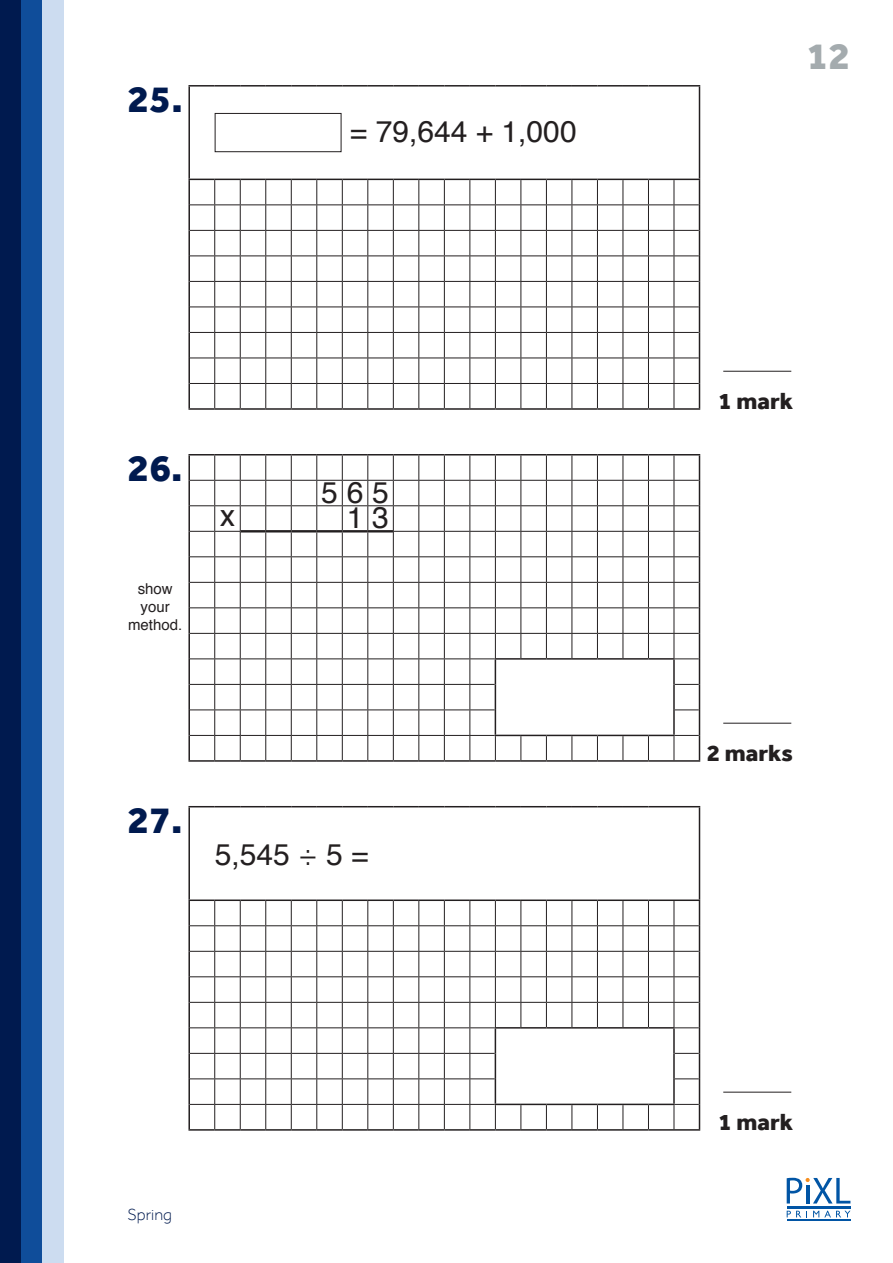
<style>
.page{position:relative;width:893px;height:1263px;background:#fff}
.page>*{position:absolute;margin:0;border:0;box-sizing:border-box;transform-origin:0 0}
.t1{font:800 39px "Effra";color:#001a4f}
.t2{font:800 39px "Effra";color:#a4abae}
.t3{font:30px "Helvetica";color:#231f20}
.t4{font:800 24px "Effra";color:#231f20}
.t5{font:300 16.5px "Effra";color:#001a4f}
.t6{font:15px "Helvetica";color:#231f20}
.s1{font-weight:300}
</style>
<div class="page">
<svg style="left:787px;top:1178px;width:63px;height:25px"></svg>
<hr style="left:787px;top:1206px;width:63px;height:3px;background:#0155a5">
<svg style="left:787px;top:1211px;width:20px;height:6px"></svg>
<svg style="left:813px;top:1211px;width:37px;height:6px"></svg>
<hr style="left:787px;top:1219px;width:63px;height:1px;background:#0155a5">
<hr style="left:806px;top:1185px;width:3px;height:18px;background:#0155a5">
<div style="left:0;top:0;width:21px;height:1263px;background:#001a4f"></div>
<div style="left:21px;top:0;width:22px;height:1263px;background:#0f4d9a"></div>
<div style="left:43px;top:0;width:21px;height:1263px;background:#ccdcf0"></div>
<hr style="left:188px;top:85px;width:27px;height:2px;background:#231f20">
<hr style="left:188px;top:87px;width:2px;height:92px;background:#231f20">
<hr style="left:215px;top:85px;width:25px;height:2px;background:#231f20">
<hr style="left:240px;top:85px;width:26px;height:2px;background:#231f20">
<hr style="left:266px;top:85px;width:25px;height:2px;background:#231f20">
<hr style="left:291px;top:85px;width:26px;height:2px;background:#231f20">
<hr style="left:317px;top:85px;width:25px;height:2px;background:#231f20">
<hr style="left:342px;top:85px;width:26px;height:2px;background:#231f20">
<hr style="left:368px;top:85px;width:25px;height:2px;background:#231f20">
<hr style="left:393px;top:85px;width:26px;height:2px;background:#231f20">
<hr style="left:419px;top:85px;width:25px;height:2px;background:#231f20">
<hr style="left:444px;top:85px;width:26px;height:2px;background:#231f20">
<hr style="left:470px;top:85px;width:25px;height:2px;background:#231f20">
<hr style="left:495px;top:85px;width:26px;height:2px;background:#231f20">
<hr style="left:521px;top:85px;width:25px;height:2px;background:#231f20">
<hr style="left:546px;top:85px;width:26px;height:2px;background:#231f20">
<hr style="left:572px;top:85px;width:25px;height:2px;background:#231f20">
<hr style="left:597px;top:85px;width:26px;height:2px;background:#231f20">
<hr style="left:623px;top:85px;width:25px;height:2px;background:#231f20">
<hr style="left:648px;top:85px;width:26px;height:2px;background:#231f20">
<hr style="left:674px;top:85px;width:26px;height:2px;background:#231f20">
<hr style="left:699px;top:87px;width:1px;height:92px;background:#231f20">
<hr style="left:188px;top:408px;width:27px;height:2px;background:#231f20">
<hr style="left:215px;top:408px;width:25px;height:2px;background:#231f20">
<hr style="left:240px;top:408px;width:26px;height:2px;background:#231f20">
<hr style="left:266px;top:408px;width:25px;height:2px;background:#231f20">
<hr style="left:291px;top:408px;width:26px;height:2px;background:#231f20">
<hr style="left:317px;top:408px;width:25px;height:2px;background:#231f20">
<hr style="left:342px;top:408px;width:26px;height:2px;background:#231f20">
<hr style="left:368px;top:408px;width:25px;height:2px;background:#231f20">
<hr style="left:393px;top:408px;width:26px;height:2px;background:#231f20">
<hr style="left:419px;top:408px;width:25px;height:2px;background:#231f20">
<hr style="left:444px;top:408px;width:26px;height:2px;background:#231f20">
<hr style="left:470px;top:408px;width:25px;height:2px;background:#231f20">
<hr style="left:495px;top:408px;width:26px;height:2px;background:#231f20">
<hr style="left:521px;top:408px;width:25px;height:2px;background:#231f20">
<hr style="left:546px;top:408px;width:26px;height:2px;background:#231f20">
<hr style="left:572px;top:408px;width:25px;height:2px;background:#231f20">
<hr style="left:597px;top:408px;width:26px;height:2px;background:#231f20">
<hr style="left:623px;top:408px;width:25px;height:2px;background:#231f20">
<hr style="left:648px;top:408px;width:26px;height:2px;background:#231f20">
<hr style="left:674px;top:408px;width:26px;height:2px;background:#231f20">
<svg style="left:188px;top:179px;width:512px;height:230px"></svg>
<div style="left:215px;top:113px;width:126px;height:39px;border:1px solid #231f20"></div>
<hr style="left:723px;top:371px;width:68px;height:1px;background:#231f20">
<hr style="left:188px;top:760px;width:27px;height:2px;background:#231f20">
<hr style="left:215px;top:760px;width:25px;height:2px;background:#231f20">
<hr style="left:240px;top:760px;width:26px;height:2px;background:#231f20">
<hr style="left:266px;top:760px;width:25px;height:2px;background:#231f20">
<hr style="left:291px;top:760px;width:26px;height:2px;background:#231f20">
<hr style="left:317px;top:760px;width:25px;height:2px;background:#231f20">
<hr style="left:342px;top:760px;width:26px;height:2px;background:#231f20">
<hr style="left:368px;top:760px;width:25px;height:2px;background:#231f20">
<hr style="left:393px;top:760px;width:26px;height:2px;background:#231f20">
<hr style="left:419px;top:760px;width:25px;height:2px;background:#231f20">
<hr style="left:444px;top:760px;width:26px;height:2px;background:#231f20">
<hr style="left:470px;top:760px;width:25px;height:2px;background:#231f20">
<hr style="left:495px;top:760px;width:26px;height:2px;background:#231f20">
<hr style="left:521px;top:760px;width:25px;height:2px;background:#231f20">
<hr style="left:546px;top:760px;width:26px;height:2px;background:#231f20">
<hr style="left:572px;top:760px;width:25px;height:2px;background:#231f20">
<hr style="left:597px;top:760px;width:26px;height:2px;background:#231f20">
<hr style="left:623px;top:760px;width:25px;height:2px;background:#231f20">
<hr style="left:648px;top:760px;width:26px;height:2px;background:#231f20">
<hr style="left:674px;top:760px;width:26px;height:2px;background:#231f20">
<svg style="left:188px;top:454px;width:512px;height:306px"></svg>
<hr style="left:241px;top:530px;width:25px;height:2px;background:#231f20">
<hr style="left:266px;top:530px;width:25px;height:2px;background:#231f20">
<hr style="left:291px;top:530px;width:26px;height:2px;background:#231f20">
<hr style="left:317px;top:530px;width:25px;height:2px;background:#231f20">
<hr style="left:342px;top:530px;width:26px;height:2px;background:#231f20">
<hr style="left:368px;top:530px;width:25px;height:2px;background:#231f20">
<hr style="left:723px;top:723px;width:68px;height:1px;background:#231f20">
<hr style="left:188px;top:807px;width:2px;height:92px;background:#231f20">
<svg style="left:188px;top:806px;width:512px;height:1px"></svg>
<hr style="left:699px;top:807px;width:1px;height:92px;background:#231f20">
<hr style="left:188px;top:899px;width:27px;height:2px;background:#231f20">
<hr style="left:188px;top:901px;width:2px;height:25px;background:#231f20">
<hr style="left:215px;top:899px;width:25px;height:2px;background:#231f20">
<hr style="left:240px;top:899px;width:26px;height:2px;background:#231f20">
<hr style="left:266px;top:899px;width:25px;height:2px;background:#231f20">
<hr style="left:291px;top:899px;width:26px;height:2px;background:#231f20">
<hr style="left:317px;top:899px;width:25px;height:2px;background:#231f20">
<hr style="left:342px;top:899px;width:26px;height:2px;background:#231f20">
<hr style="left:368px;top:899px;width:25px;height:2px;background:#231f20">
<hr style="left:393px;top:899px;width:26px;height:2px;background:#231f20">
<hr style="left:419px;top:899px;width:25px;height:2px;background:#231f20">
<hr style="left:444px;top:899px;width:26px;height:2px;background:#231f20">
<hr style="left:470px;top:899px;width:25px;height:2px;background:#231f20">
<hr style="left:495px;top:899px;width:26px;height:2px;background:#231f20">
<hr style="left:521px;top:899px;width:25px;height:2px;background:#231f20">
<hr style="left:546px;top:899px;width:26px;height:2px;background:#231f20">
<hr style="left:572px;top:899px;width:25px;height:2px;background:#231f20">
<hr style="left:597px;top:899px;width:26px;height:2px;background:#231f20">
<hr style="left:623px;top:899px;width:25px;height:2px;background:#231f20">
<hr style="left:648px;top:899px;width:26px;height:2px;background:#231f20">
<hr style="left:674px;top:899px;width:26px;height:2px;background:#231f20">
<hr style="left:188px;top:926px;width:2px;height:25px;background:#231f20">
<hr style="left:188px;top:951px;width:2px;height:26px;background:#231f20">
<hr style="left:188px;top:977px;width:2px;height:25px;background:#231f20">
<hr style="left:188px;top:1002px;width:2px;height:26px;background:#231f20">
<hr style="left:188px;top:1028px;width:2px;height:25px;background:#231f20">
<hr style="left:188px;top:1053px;width:2px;height:26px;background:#231f20">
<hr style="left:188px;top:1079px;width:2px;height:25px;background:#231f20">
<hr style="left:188px;top:1104px;width:2px;height:25px;background:#231f20">
<hr style="left:188px;top:1129px;width:27px;height:2px;background:#231f20">
<hr style="left:215px;top:1129px;width:25px;height:2px;background:#231f20">
<hr style="left:240px;top:1129px;width:26px;height:2px;background:#231f20">
<hr style="left:266px;top:1129px;width:25px;height:2px;background:#231f20">
<hr style="left:291px;top:1129px;width:26px;height:2px;background:#231f20">
<hr style="left:317px;top:1129px;width:25px;height:2px;background:#231f20">
<hr style="left:342px;top:1129px;width:26px;height:2px;background:#231f20">
<hr style="left:368px;top:1129px;width:25px;height:2px;background:#231f20">
<hr style="left:393px;top:1129px;width:26px;height:2px;background:#231f20">
<hr style="left:419px;top:1129px;width:25px;height:2px;background:#231f20">
<hr style="left:444px;top:1129px;width:26px;height:2px;background:#231f20">
<hr style="left:470px;top:1129px;width:25px;height:2px;background:#231f20">
<hr style="left:495px;top:1129px;width:26px;height:2px;background:#231f20">
<hr style="left:521px;top:1129px;width:25px;height:2px;background:#231f20">
<hr style="left:546px;top:1129px;width:26px;height:2px;background:#231f20">
<hr style="left:572px;top:1129px;width:25px;height:2px;background:#231f20">
<hr style="left:597px;top:1129px;width:26px;height:2px;background:#231f20">
<hr style="left:623px;top:1129px;width:25px;height:2px;background:#231f20">
<hr style="left:648px;top:1129px;width:26px;height:2px;background:#231f20">
<hr style="left:674px;top:1129px;width:26px;height:2px;background:#231f20">
<svg style="left:190px;top:901px;width:510px;height:228px"></svg>
<hr style="left:723px;top:1092px;width:68px;height:1px;background:#231f20">
<p class="t1" style="left:128px;top:76px;width:57px">25.</p>
<p class="t3" style="left:350px;top:108px;width:228px">= 79,644 + 1,000</p>
<p class="t1" style="left:128px;top:444px;width:57px">26.</p>
<p class="t6" style="left:138px;top:577px;width:37px">show</p>
<p class="t6" style="left:141px;top:595px;width:31px">your</p>
<p class="t6" style="left:128px;top:613px;width:56px">method.</p>
<p class="t3" style="left:321px;top:469px;width:69px">5 6 5</p>
<p class="t3" style="left:220px;top:493px;width:16px">x</p>
<p class="t3" style="left:347px;top:495px;width:44px">1 3</p>
<p class="t1" style="left:128px;top:796px;width:57px">27.</p>
<p class="t3" style="left:215px;top:831px;width:156px">5,545 <span class="s1">÷</span> 5 =</p>
<p class="t5" style="left:128px;top:1205px;width:46px">Spring</p>
<h1 class="t2" style="left:807px;top:32px;width:45px">12</h1>
<p class="t4" style="left:719px;top:387px;width:76px">1 mark</p>
<p class="t4" style="left:707px;top:739px;width:88px">2 marks</p>
<p class="t4" style="left:719px;top:1107px;width:76px">1 mark</p>
</div>
